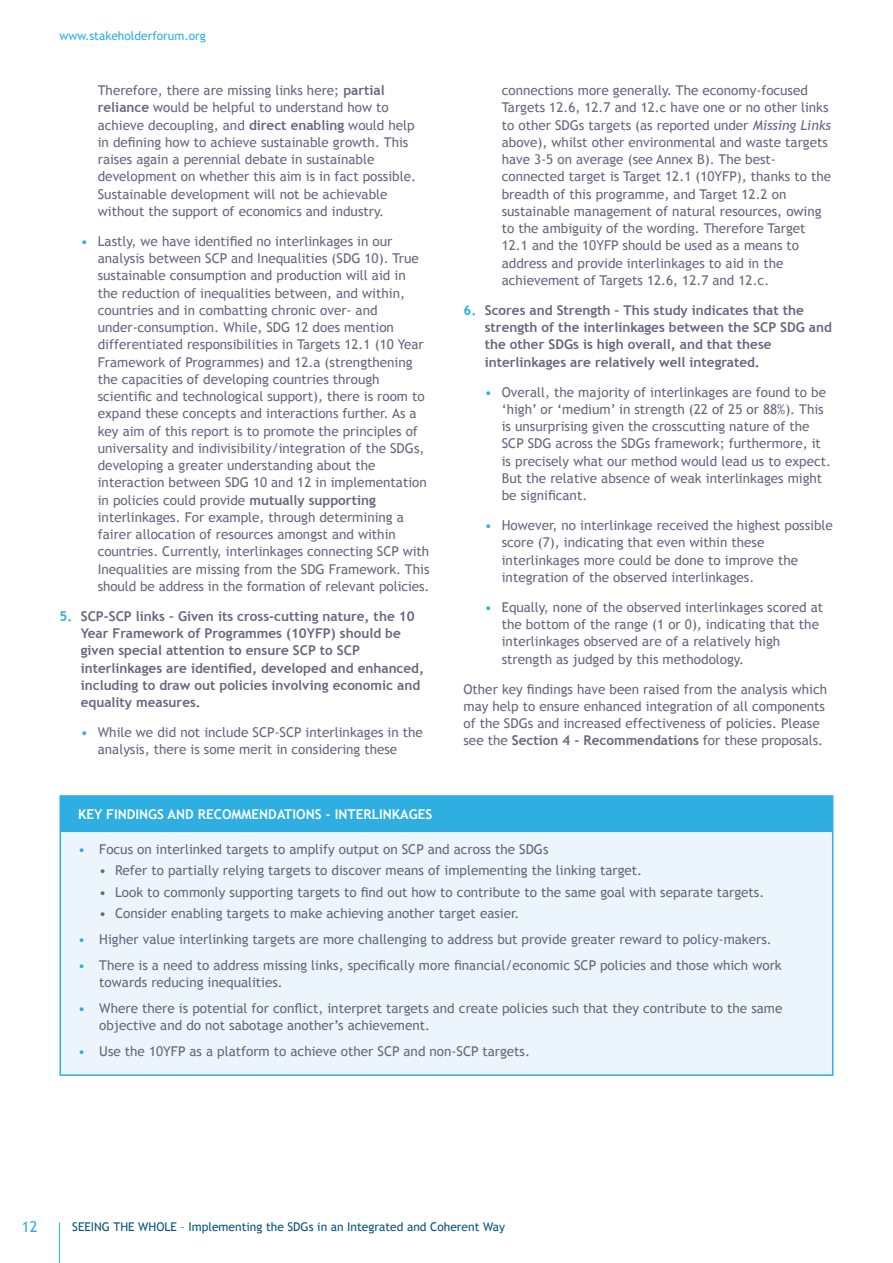
<style>
.page{position:relative;width:893px;height:1263px;background:#fff}
.page>*{position:absolute;margin:0;border:0;box-sizing:border-box;transform-origin:0 0}
.t1{font:15px "Trebuchet MS";color:#2eaee1}
.Body_Text{font:13.5px/17.2px "Trebuchet MS";color:#67667d}
.Box_text{font:13.5px/17.2px "Trebuchet MS";color:#67667d}
.Body_Text-2{font:700 13.5px/17.2px "Trebuchet MS";color:#67667d}
.Box_header{font:700 13.5px "Trebuchet MS";color:#fff}
.t2{font:12px "Trebuchet MS";color:#035481}
.t3{font:12px "Trebuchet MS";color:#2eaee1}
.s1{font-weight:700}
.s2{color:#2eaee1}
.s3{font-style:italic}
</style>
<div class="page">
<div style="left:60px;top:796px;width:773px;height:279px;background:#ebf5fb"></div>
<div style="left:60px;top:796px;width:773px;height:36px;background:#2eaee1"></div>
<div style="left:60px;top:795px;width:773px;height:281px;border:2px solid #2eaee1"></div>
<hr style="left:59px;top:1222px;width:1px;height:41px;background:#2eaee1">
<p class="t3" style="left:60px;top:29px;width:148px">www.stakeholderforum.org</p>
<p class="Body_Text" style="left:98px;top:82px;width:320px">Therefore, there are missing links here; <span class="s1">partial reliance</span> would be helpful to understand how to achieve decoupling, and <span class="s1">direct enabling</span> would help in defining how to achieve sustainable growth. This raises again a perennial debate in sustainable development on whether this aim is in fact possible.<br>Sustainable development will not be achievable without the support of economics and industry.</p>
<p class="Body_Text" style="left:98px;top:233px;width:333px;text-indent:-17px"><span class="s2">•</span> Lastly, we have identified no interlinkages in our analysis between SCP and Inequalities (SDG 10). True sustainable consumption and production will aid in<br>the reduction of inequalities between, and within, countries and in combatting chronic over- and under-consumption. While, SDG 12 does mention differentiated responsibilities in Targets 12.1 (10 Year Framework of Programmes) and 12.a (strengthening the capacities of developing countries through scientific and technological support), there is room to expand these concepts and interactions further. As a key aim of this report is to promote the principles of universality and indivisibility/integration of the SDGs, developing a greater understanding about the interaction between SDG 10 and 12 in implementation in policies could provide <span class="s1">mutually supporting </span>interlinkages. For example, through determining a fairer allocation of resources amongst and within countries. Currently, interlinkages connecting SCP with Inequalities are missing from the SDG Framework. This should be address in the formation of relevant policies.</p>
<p class="Body_Text-2" style="left:81px;top:607px;width:345px;text-indent:-21px"><span class="s2">5.</span> SCP-SCP links – Given its cross-cutting nature, the 10<br>Year Framework of Programmes (10YFP) should be given special attention to ensure SCP to SCP interlinkages are identified, developed and enhanced, including to draw out policies involving economic and equality measures.</p>
<p class="Body_Text" style="left:98px;top:724px;width:327px;text-indent:-17px"><span class="s2">•</span> While we did not include SCP-SCP interlinkages in the analysis, there is some merit in considering these</p>
<p class="Body_Text" style="left:502px;top:82px;width:331px">connections more generally. The economy-focused Targets 12.6, 12.7 and 12.c have one or no other links to other SDGs targets (as reported under <span class="s3">Missing Links </span>above), whilst other environmental and waste targets have 3-5 on average (see Annex B). The best&shy;connected target is Target 12.1 (10YFP), thanks to the breadth of this programme, and Target 12.2 on sustainable management of natural resources, owing to the ambiguity of the wording. Therefore Target 12.1 and the 10YFP should be used as a means to address and provide interlinkages to aid in the achievement of Targets 12.6, 12.7 and 12.c.</p>
<p class="Body_Text-2" style="left:485px;top:301px;width:349px;text-indent:-21px"><span class="s2">6.</span> Scores and Strength – This study indicates that the strength of the interlinkages between the SCP SDG and the other SDGs is high overall, and that these interlinkages are relatively well integrated.</p>
<p class="Body_Text" style="left:502px;top:383px;width:331px;text-indent:-17px"><span class="s2">•</span> Overall, the majority of interlinkages are found to be ‘high’ or ‘medium’ in strength (22 of 25 or 88%). This is unsurprising given the crosscutting nature of the SCP SDG across the SDGs framework; furthermore, it is precisely what our method would lead us to expect.<br>But the relative absence of weak interlinkages might be significant.</p>
<p class="Body_Text" style="left:502px;top:517px;width:333px;text-indent:-17px"><span class="s2">•</span> However, no interlinkage received the highest possible score (7), indicating that even within these interlinkages more could be done to improve the integration of the observed interlinkages.</p>
<p class="Body_Text" style="left:502px;top:599px;width:323px;text-indent:-17px"><span class="s2">•</span> Equally, none of the observed interlinkages scored at the bottom of the range (1 or 0), indicating that the interlinkages observed are of a relatively high strength as judged by this methodology.</p>
<p class="Body_Text" style="left:463px;top:680px;width:365px">Other key findings have been raised from the analysis which may help to ensure enhanced integration of all components of the SDGs and increased effectiveness of policies. Please see the <span class="s1">Section 4 - Recommendations</span> for these proposals.</p>
<p class="Box_header" style="left:78px;top:806px;width:356px">KEY FINDINGS AND RECOMMENDATIONS - INTERLINKAGES</p>
<p class="Box_text" style="left:78px;top:840px;width:472px"><span class="s2">•</span> Focus on interlinked targets to amplify output on SCP and across the SDGs</p>
<p class="Box_text" style="left:99px;top:862px;width:544px">• Refer to partially relying targets to discover means of implementing the linking target.</p>
<p class="Box_text" style="left:99px;top:883px;width:667px">• Look to commonly supporting targets to find out how to contribute to the same goal with separate targets.</p>
<p class="Box_text" style="left:99px;top:905px;width:422px">• Consider enabling targets to make achieving another target easier.</p>
<p class="Box_text" style="left:78px;top:931px;width:695px"><span class="s2">•</span> Higher value interlinking targets are more challenging to address but provide greater reward to policy-makers.</p>
<p class="Box_text" style="left:99px;top:956px;width:684px;text-indent:-21px"><span class="s2">•</span> There is a need to address missing links, specifically more financial/economic SCP policies and those which work towards reducing inequalities.</p>
<p class="Box_text" style="left:99px;top:999px;width:685px;text-indent:-21px"><span class="s2">•</span> Where there is potential for conflict, interpret targets and create policies such that they contribute to the same objective and do not sabotage another’s achievement.</p>
<p class="Box_text" style="left:78px;top:1042px;width:453px"><span class="s2">•</span> Use the 10YFP as a platform to achieve other SCP and non-SCP targets.</p>
<p class="t1" style="left:22px;top:1217px;width:17px">12</p>
<p class="t2" style="left:72px;top:1220px;width:434px">SEEING THE WHOLE – Implementing the SDGs in an Integrated and Coherent Way</p>
</div>
